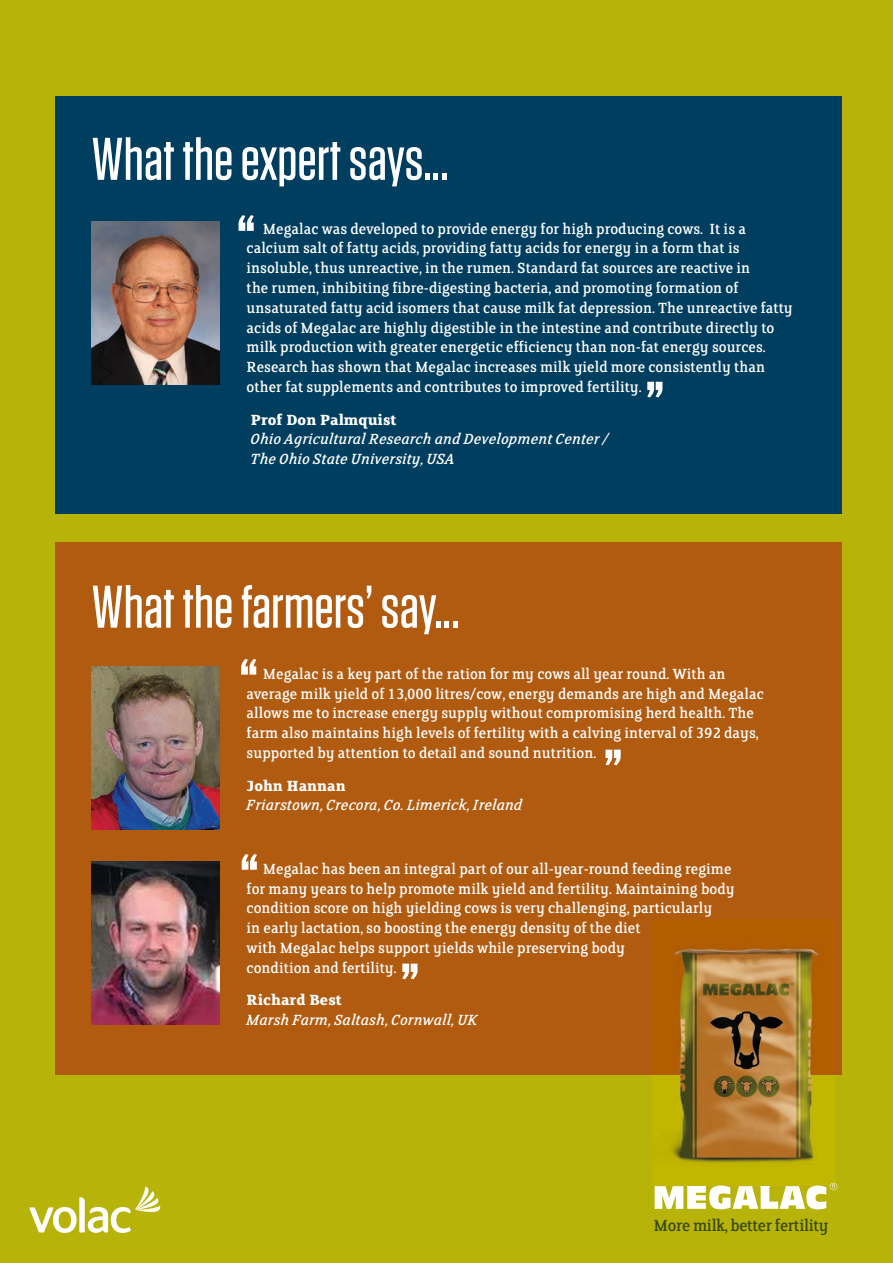
<style>
.page{position:relative;width:893px;height:1263px;background:#b8b309}
.page>*{position:absolute;margin:0;border:0;box-sizing:border-box;transform-origin:0 0}
.t1{font:500 60px "Tungsten";color:#fff}
.t2{font:700 54px "Tungsten";color:#fff}
.t3{font:18px "FS Clerkenwell";letter-spacing:-.02em;color:#384900}
.t4{font:16.5px/19.8px "FS Clerkenwell";color:#fff}
.t5{font:italic 16.5px/19.8px "FS Clerkenwell";color:#fff}
.t6{font:700 16.5px "FS Clerkenwell";color:#fff}
</style>
<div class="page">
<div style="left:56px;top:96px;width:786px;height:417px;background:#003e60"></div>
<div style="left:56px;top:542px;width:786px;height:532px;background:#b15b10"></div>
<img style="left:91px;top:667px;width:129px;height:163px">
<img style="left:91px;top:862px;width:129px;height:163px">
<img style="left:91px;top:221px;width:129px;height:163px">
<svg style="left:29px;top:1186px;width:131px;height:47px"></svg>
<img style="left:651px;top:919px;width:184px;height:264px">
<svg style="left:655px;top:1183px;width:182px;height:26px"></svg>
<h1 class="t1" style="left:91px;top:122px;width:359px">What the expert says...</h1>
<h2 class="t2" style="left:238px;top:201px;width:19px">“</h2>
<p class="t4" style="left:247px;top:219px;width:548px;text-indent:16px">Megalac was developed to provide energy for high producing cows. It is a calcium salt of fatty acids, providing fatty acids for energy in a form that is insoluble, thus unreactive, in the rumen. Standard fat sources are reactive in<br>the rumen, inhibiting fibre-digesting bacteria, and promoting formation of unsaturated fatty acid isomers that cause milk fat depression. The unreactive fatty acids of Megalac are highly digestible in the intestine and contribute directly to milk production with greater energetic efficiency than non-fat energy sources.<br>Research has shown that Megalac increases milk yield more consistently than other fat supplements and contributes to improved fertility.</p>
<p class="t6" style="left:251px;top:411px;width:147px">Prof Don Palmquist</p>
<p class="t5" style="left:251px;top:430px;width:358px">Ohio Agricultural Research and Development Center /<br>The Ohio State University, USA</p>
<h2 class="t2" style="left:646px;top:368px;width:19px">”</h2>
<h1 class="t1" style="left:91px;top:570px;width:370px">What the farmers’ say...</h1>
<h2 class="t2" style="left:240px;top:645px;width:19px">“</h2>
<p class="t4" style="left:247px;top:665px;width:519px;text-indent:16px">Megalac is a key part of the ration for my cows all year round. With an average milk yield of 13,000 litres/cow, energy demands are high and Megalac allows me to increase energy supply without compromising herd health. The farm also maintains high levels of fertility with a calving interval of 392 days, supported by attention to detail and sound nutrition.</p>
<p class="t6" style="left:247px;top:777px;width:100px">John Hannan</p>
<p class="t5" style="left:247px;top:796px;width:277px">Friarstown, Crecora, Co. Limerick, Ireland</p>
<h2 class="t2" style="left:604px;top:736px;width:19px">”</h2>
<h2 class="t2" style="left:241px;top:840px;width:19px">“</h2>
<p class="t4" style="left:247px;top:859px;width:489px;text-indent:16px">Megalac has been an integral part of our all-year-round feeding regime for many years to help promote milk yield and fertility. Maintaining body condition score on high yielding cows is very challenging, particularly<br>in early lactation, so boosting the energy density of the diet<br>with Megalac helps support yields while preserving body<br>condition and fertility.</p>
<p class="t6" style="left:247px;top:992px;width:97px">Richard Best</p>
<p class="t5" style="left:247px;top:1011px;width:234px">Marsh Farm, Saltash, Cornwall, UK</p>
<h2 class="t2" style="left:401px;top:949px;width:19px">”</h2>
<p class="t3" style="left:654px;top:1217px;width:176px">More milk, better fertility</p>
</div>
